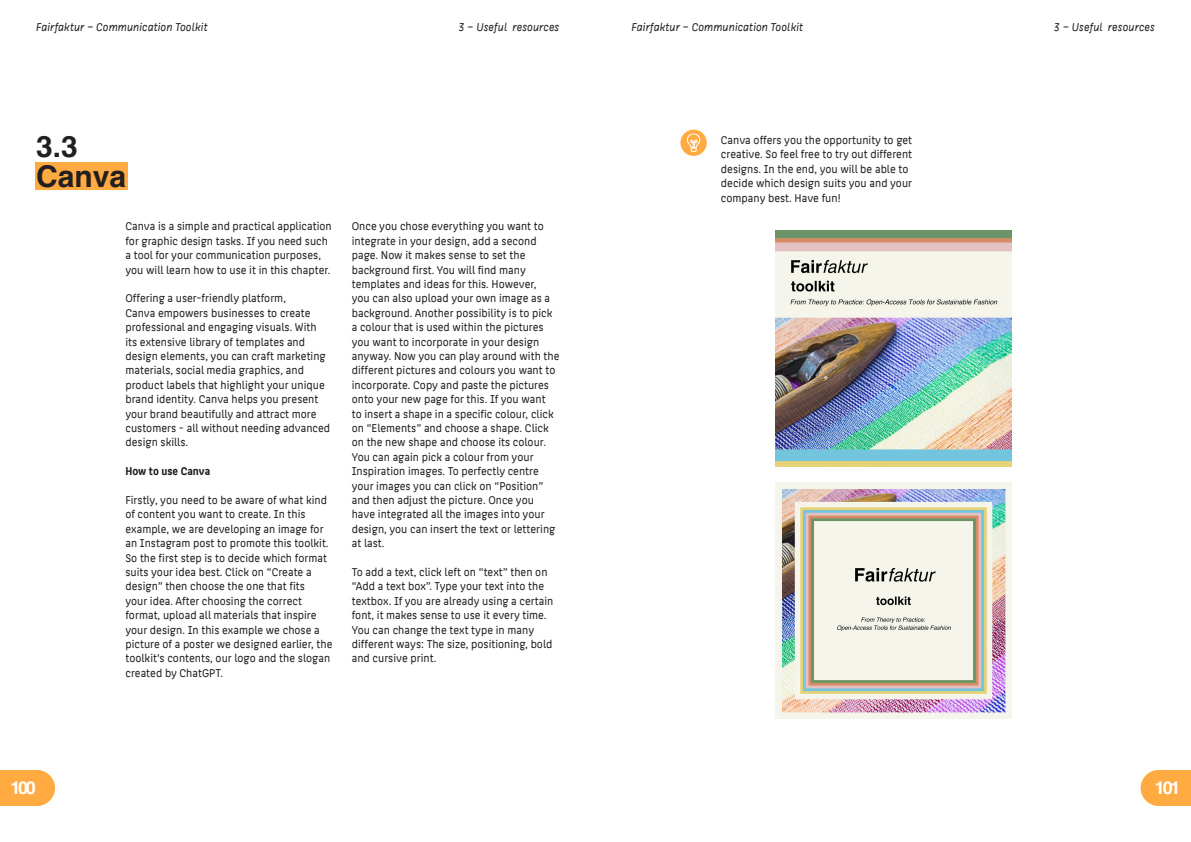
<style>
.page{position:relative;width:1191px;height:842px;background:#fff}
.page>*{position:absolute;margin:0;border:0;box-sizing:border-box;transform-origin:0 0}
.TITEL{font:700 30px "Helvetica";color:#231f20}
.t1{font:700 18px "Helvetica";letter-spacing:-.125em;color:#fff}
.Fließtext{font:12px/14.4px "HTW Berlin Office";color:#231f20}
.t2{font:italic 12px "HTW Berlin Office";color:#231f20}
.Fließtext-2{font:700 12px "HTW Berlin Office";color:#231f20}
</style>
<div class="page">
<svg style="left:0;top:770px;width:55px;height:36px;background:#ffb04e"></svg>
<svg style="left:1140px;top:770px;width:51px;height:36px;background:#ffb251"></svg>
<div style="left:35px;top:162px;width:93px;height:28px;background:#ffab41"></div>
<img style="left:775px;top:230px;width:236px;height:236px">
<img style="left:775px;top:482px;width:236px;height:236px">
<div style="left:680px;top:130px;width:27px;height:26px;background:#ffab41;border-radius:50%"></div>
<svg style="left:686px;top:133px;width:15px;height:20px"></svg>
<p class="t2" style="left:36px;top:20px;width:173px">Fairfaktur – Communication Toolkit</p>
<p class="t2" style="left:631px;top:20px;width:173px">Fairfaktur – Communication Toolkit</p>
<p class="t2" style="left:458px;top:20px;width:102px">3 – Useful resources</p>
<p class="TITEL" style="left:36px;top:128px;width:43px">3.3</p>
<p class="TITEL" style="left:36px;top:158px;width:92px">Canva</p>
<p class="Fließtext" style="left:125px;top:219px;width:208px">Canva is a simple and practical application for graphic design tasks. If you need such a tool for your communication purposes, you will learn how to use it in this chapter.</p>
<p class="Fließtext" style="left:125px;top:291px;width:206px">Offering a user-friendly platform,<br>Canva empowers businesses to create professional and engaging visuals. With its extensive library of templates and design elements, you can craft marketing materials, social media graphics, and product labels that highlight your unique brand identity. Canva helps you present your brand beautifully and attract more customers - all without needing advanced design skills.</p>
<p class="Fließtext-2" style="left:125px;top:465px;width:86px">How to use Canva</p>
<p class="Fließtext" style="left:125px;top:493px;width:209px">Firstly, you need to be aware of what kind of content you want to create. In this example, we are developing an image for an Instagram post to promote this toolkit.<br>So the first step is to decide which format suits your idea best. Click on “Create a design” then choose the one that fits<br>your idea. After choosing the correct format, upload all materials that inspire your design. In this example we chose a picture of a poster we designed earlier, the toolkit‘s contents, our logo and the slogan created by ChatGPT.</p>
<p class="Fließtext" style="left:352px;top:219px;width:209px">Once you chose everything you want to integrate in your design, add a second page. Now it makes sense to set the background first. You will find many templates and ideas for this. However,<br>you can also upload your own image as a background. Another possibility is to pick a colour that is used within the pictures you want to incorporate in your design anyway. Now you can play around with the different pictures and colours you want to incorporate. Copy and paste the pictures onto your new page for this. If you want<br>to insert a shape in a specific colour, click on “Elements” and choose a shape. Click on the new shape and choose its colour.<br>You can again pick a colour from your Inspiration images. To perfectly centre your images you can click on “Position” and then adjust the picture. Once you have integrated all the images into your design, you can insert the text or lettering at last.</p>
<p class="Fließtext" style="left:352px;top:565px;width:203px">To add a text, click left on “text” then on “Add a text box”. Type your text into the textbox. If you are already using a certain font, it makes sense to use it every time.<br>You can change the text type in many different ways: The size, positioning, bold and cursive print.</p>
<p class="Fließtext" style="left:721px;top:133px;width:193px">Canva offers you the opportunity to get creative. So feel free to try out different designs. In the end, you will be able to decide which design suits you and your company best. Have fun!</p>
<p class="t2" style="left:1054px;top:20px;width:102px">3 – Useful resources</p>
<h2 class="t1" style="left:10px;top:777px;width:27px">100</h2>
<h2 class="t1" style="left:1155px;top:777px;width:27px">101</h2>
</div>
